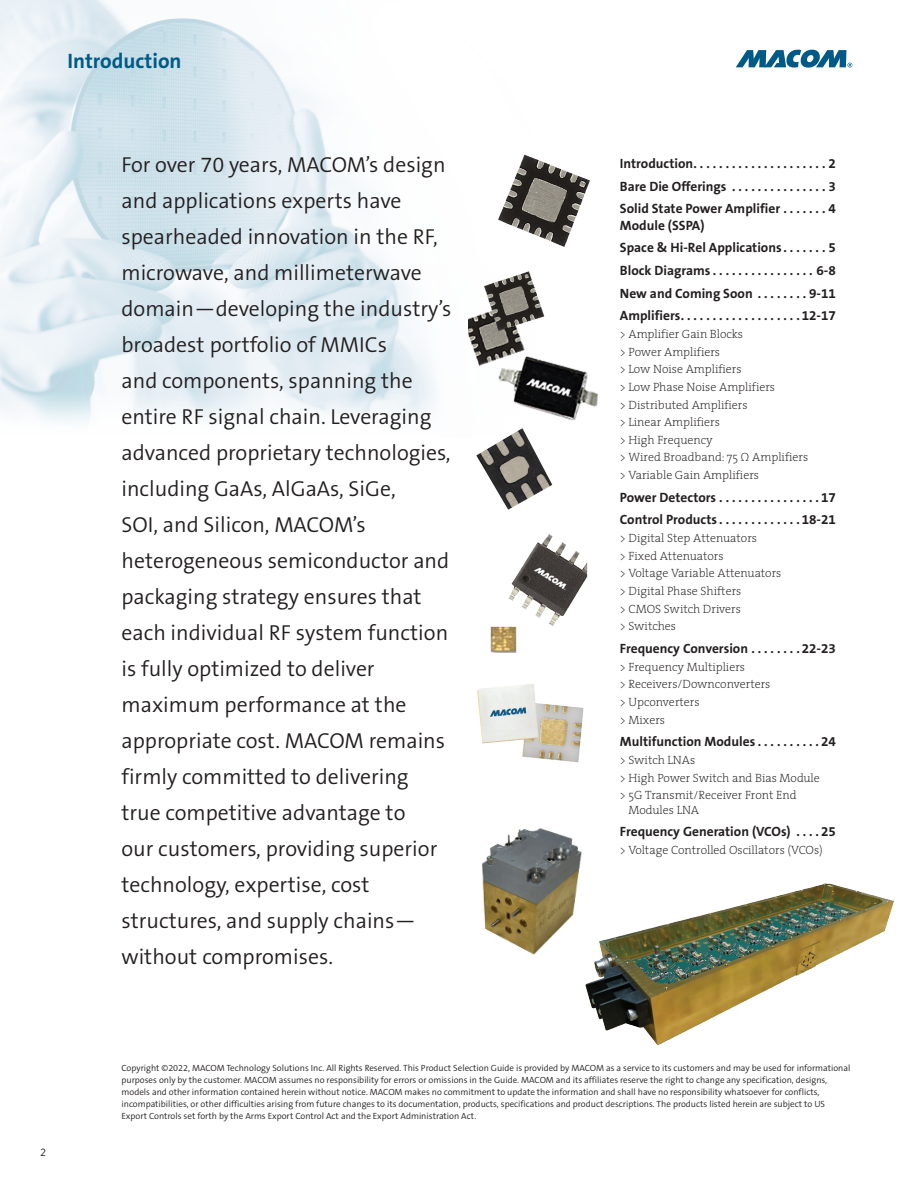
<style>
.page{position:relative;width:918px;height:1188px;background:#fff}
.page>*{position:absolute;margin:0;border:0;box-sizing:border-box;transform-origin:0 0}
.body_text{font:300 21.75px/36px "The Sans B4";color:#231f20}
.t1{font:700 21px "The Sans B7";color:#005a85}
.ToC_contents_bold{font:700 13.5px "The Sans B7";color:#231f20}
.ToC_contents_text{font:200 12px/14.4px "The Serif";color:#231f20}
.table_text_book{font:10.5px "Gotham Narrow";color:#231f20}
.t2{font:300 9px/12px "The Sans B4";color:#231f20}
</style>
<div class="page">
<img style="left:0;top:0;width:469px;height:422px">
<img style="left:585px;top:883px;width:309px;height:163px">
<img style="left:482px;top:864px;width:108px;height:102px">
<img style="left:469px;top:154px;width:129px;height:710px">
<svg style="left:736px;top:50px;width:116px;height:18px"></svg>
<p class="t1" style="left:68px;top:50px;width:116px">Introduction</p>
<p class="body_text" style="left:122px;top:147px;width:331px">For over 70 years, MACOM’s design and applications experts have spearheaded innovation in the RF, microwave, and millimeterwave domain—developing the industry’s broadest portfolio of MMICs<br>and components, spanning the entire RF signal chain. Leveraging advanced proprietary technologies, including GaAs, AlGaAs, SiGe,<br>SOI, and Silicon, MACOM’s heterogeneous semiconductor and packaging strategy ensures that each individual RF system function is fully optimized to deliver maximum performance at the appropriate cost. MACOM remains firmly committed to delivering true competitive advantage to<br>our customers, providing superior technology, expertise, cost structures, and supply chains— without compromises.</p>
<p class="ToC_contents_bold" style="left:620px;top:156px;width:78px">Introduction .....................</p>
<p class="ToC_contents_bold" style="left:828px;top:156px;width:9px">2</p>
<p class="ToC_contents_bold" style="left:620px;top:179px;width:111px">Bare Die Offerings ................</p>
<p class="ToC_contents_bold" style="left:828px;top:179px;width:9px">3</p>
<p class="ToC_contents_bold" style="left:620px;top:202px;width:165px">Solid State Power Amplifier ........</p>
<p class="ToC_contents_bold" style="left:828px;top:202px;width:9px">4</p>
<p class="ToC_contents_bold" style="left:620px;top:218px;width:86px">Module (SSPA)</p>
<p class="ToC_contents_bold" style="left:620px;top:241px;width:168px">Space &amp; Hi-Rel Applications .......</p>
<p class="ToC_contents_bold" style="left:828px;top:241px;width:9px">5</p>
<p class="ToC_contents_bold" style="left:620px;top:263px;width:97px">Block Diagrams ................</p>
<p class="ToC_contents_bold" style="left:817px;top:263px;width:21px">6-8</p>
<p class="ToC_contents_bold" style="left:620px;top:286px;width:137px">New and Coming Soon .........</p>
<p class="ToC_contents_bold" style="left:809px;top:286px;width:28px">9-11</p>
<p class="ToC_contents_bold" style="left:620px;top:309px;width:65px">Amplifiers ..................</p>
<p class="ToC_contents_bold" style="left:802px;top:309px;width:36px">12-17</p>
<p class="ToC_contents_text" style="left:620px;top:326px;width:125px">&gt; Amplifier Gain Blocks</p>
<p class="ToC_contents_text" style="left:620px;top:344px;width:102px">&gt; Power Amplifiers</p>
<p class="ToC_contents_text" style="left:620px;top:362px;width:123px">&gt; Low Noise Amplifiers</p>
<p class="ToC_contents_text" style="left:620px;top:379px;width:157px">&gt; Low Phase Noise Amplifiers</p>
<p class="ToC_contents_text" style="left:620px;top:397px;width:129px">&gt; Distributed Amplifiers</p>
<p class="ToC_contents_text" style="left:620px;top:415px;width:102px">&gt; Linear Amplifiers</p>
<p class="ToC_contents_text" style="left:620px;top:432px;width:95px">&gt; High Frequency</p>
<p class="ToC_contents_text" style="left:620px;top:450px;width:190px">&gt; Wired Broadband: 75 Ω Amplifiers</p>
<p class="ToC_contents_text" style="left:620px;top:467px;width:141px">&gt; Variable Gain Amplifiers</p>
<p class="ToC_contents_bold" style="left:620px;top:490px;width:101px">Power Detectors ................</p>
<p class="ToC_contents_bold" style="left:821px;top:490px;width:16px">17</p>
<p class="ToC_contents_bold" style="left:620px;top:513px;width:104px">Control Products ............</p>
<p class="ToC_contents_bold" style="left:802px;top:513px;width:36px">18-21</p>
<p class="ToC_contents_text" style="left:620px;top:530px;width:139px">&gt; Digital Step Attenuators</p>
<p class="ToC_contents_text" style="left:620px;top:548px;width:105px">&gt; Fixed Attenuators</p>
<p class="ToC_contents_text" style="left:620px;top:566px;width:163px">&gt; Voltage Variable Attenuators</p>
<p class="ToC_contents_text" style="left:620px;top:583px;width:123px">&gt; Digital Phase Shifters</p>
<p class="ToC_contents_text" style="left:620px;top:601px;width:123px">&gt; CMOS Switch Drivers</p>
<p class="ToC_contents_text" style="left:620px;top:619px;width:58px">&gt; Switches</p>
<p class="ToC_contents_bold" style="left:620px;top:641px;width:133px">Frequency Conversion ........</p>
<p class="ToC_contents_bold" style="left:802px;top:641px;width:36px">22-23</p>
<p class="ToC_contents_text" style="left:620px;top:659px;width:127px">&gt; Frequency Multipliers</p>
<p class="ToC_contents_text" style="left:620px;top:677px;width:152px">&gt; Receivers/Downconverters</p>
<p class="ToC_contents_text" style="left:620px;top:694px;width:81px">&gt; Upconverters</p>
<p class="ToC_contents_text" style="left:620px;top:712px;width:47px">&gt; Mixers</p>
<p class="ToC_contents_bold" style="left:620px;top:735px;width:143px">Multifunction Modules .........</p>
<p class="ToC_contents_bold" style="left:821px;top:735px;width:16px">24</p>
<p class="ToC_contents_text" style="left:620px;top:752px;width:77px">&gt; Switch LNAs</p>
<p class="ToC_contents_text" style="left:620px;top:770px;width:201px">&gt; High Power Switch and Bias Module</p>
<p class="ToC_contents_text" style="left:628px;top:787px;width:170px;text-indent:-9px">&gt; 5G Transmit/Receiver Front End<br>Modules LNA</p>
<p class="ToC_contents_bold" style="left:620px;top:825px;width:175px">Frequency Generation (VCOs) ....</p>
<p class="ToC_contents_bold" style="left:821px;top:825px;width:16px">25</p>
<p class="ToC_contents_text" style="left:620px;top:842px;width:204px">&gt; Voltage Controlled Oscillators (VCOs)</p>
<p class="table_text_book" style="left:40px;top:1146px;width:7px">2</p>
<p class="t2" style="left:122px;top:1063px;width:730px">Copyright ©2022, MACOM Technology Solutions Inc. All Rights Reserved. This Product Selection Guide is provided by MACOM as a service to its customers and may be used for informational purposes only by the customer. MACOM assumes no responsibility for errors or omissions in the Guide. MACOM and its affiliates reserve the right to change any specification, designs, models and other information contained herein without notice. MACOM makes no commitment to update the information and shall have no responsibility whatsoever for conflicts, incompatibilities, or other difficulties arising from future changes to its documentation, products, specifications and product descriptions. The products listed herein are subject to US Export Controls set forth by the Arms Export Control Act and the Export Administration Act.</p>
</div>
